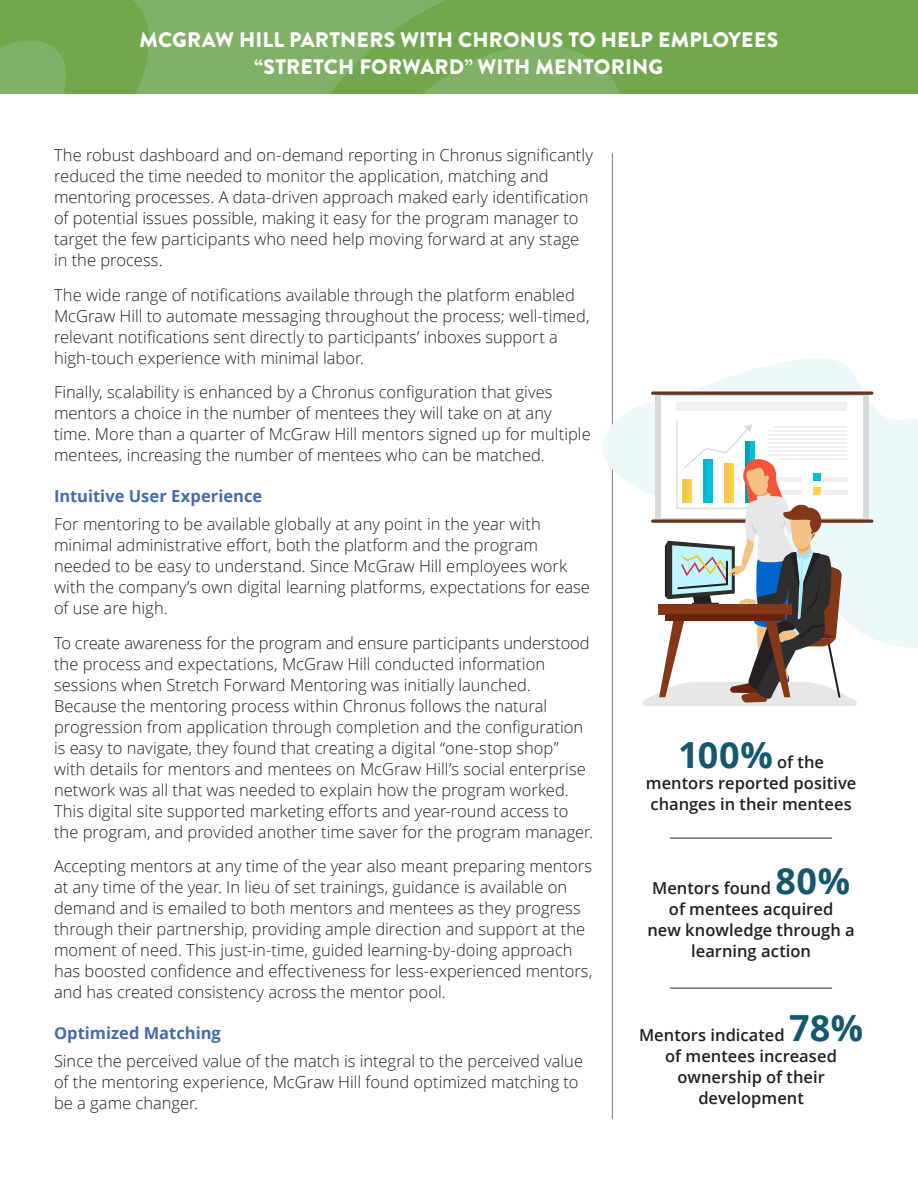
<style>
.page{position:relative;width:918px;height:1188px;background:#fff}
.page>*{position:absolute;margin:0;border:0;box-sizing:border-box;transform-origin:0 0}
.t1{font:900 21px/27px "Brandon Grotesque";letter-spacing:.01em;color:#fff;text-align:center}
.t2{font:300 16.5px/21px "Open Sans";color:#231f20}
.t3{font:600 16.5px/21px "Open Sans";color:#231f20;text-align:center}
.t4{font:700 16.5px "Open Sans";color:#436cab}
.s1{font-weight:700;font-size:36px;color:#14586f}
</style>
<div class="page">
<div style="left:0;top:0;width:918px;height:94px;background:#72a84d"></div>
<svg style="left:133px;top:0;width:486px;height:93px"></svg>
<svg style="left:0;top:41px;width:66px;height:52px;background:#7faf64"></svg>
<hr style="left:612px;top:153px;width:1px;height:966px;background:#79797a">
<hr style="left:670px;top:838px;width:162px;height:1px;background:#231f20">
<hr style="left:670px;top:988px;width:162px;height:1px;background:#231f20">
<svg style="left:603px;top:358px;width:315px;height:290px"></svg>
<svg style="left:656px;top:395px;width:213px;height:124px"></svg>
<div style="left:662px;top:397px;width:201px;height:121px;background:#fff"></div>
<div style="left:676px;top:402px;width:171px;height:8px;background:#f0f0f0"></div>
<svg style="left:651px;top:391px;width:222px;height:4px"></svg>
<svg style="left:651px;top:519px;width:222px;height:4px"></svg>
<svg style="left:641px;top:420px;width:217px;height:286px"></svg>
<p class="t1" style="left:140px;top:26px;width:640px">MCGRAW HILL PARTNERS WITH CHRONUS TO HELP EMPLOYEES “STRETCH FORWARD” WITH MENTORING</p>
<p class="t2" style="left:54px;top:144px;width:541px">The robust dashboard and on-demand reporting in Chronus significantly reduced the time needed to monitor the application, matching and mentoring processes. A data-driven approach maked early identification of potential issues possible, making it easy for the program manager to target the few participants who need help moving forward at any stage in the process.</p>
<p class="t2" style="left:54px;top:284px;width:537px">The wide range of notifications available through the platform enabled McGraw Hill to automate messaging throughout the process; well-timed, relevant notifications sent directly to participants’ inboxes support a high-touch experience with minimal labor.</p>
<p class="t2" style="left:54px;top:381px;width:538px">Finally, scalability is enhanced by a Chronus configuration that gives mentors a choice in the number of mentees they will take on at any time. More than a quarter of McGraw Hill mentors signed up for multiple mentees, increasing the number of mentees who can be matched.</p>
<p class="t4" style="left:54px;top:485px;width:210px">Intuitive User Experience</p>
<p class="t2" style="left:54px;top:513px;width:538px">For mentoring to be available globally at any point in the year with minimal administrative effort, both the platform and the program needed to be easy to understand. Since McGraw Hill employees work with the company’s own digital learning platforms, expectations for ease of use are high.</p>
<p class="t2" style="left:54px;top:632px;width:541px">To create awareness for the program and ensure participants understood the process and expectations, McGraw Hill conducted information sessions when Stretch Forward Mentoring was initially launched.<br>Because the mentoring process within Chronus follows the natural progression from application through completion and the configuration is easy to navigate, they found that creating a digital “one-stop shop” with details for mentors and mentees on McGraw Hill’s social enterprise network was all that was needed to explain how the program worked.<br>This digital site supported marketing efforts and year-round access to the program, and provided another time saver for the program manager.</p>
<p class="t2" style="left:54px;top:855px;width:540px">Accepting mentors at any time of the year also meant preparing mentors at any time of the year. In lieu of set trainings, guidance is available on demand and is emailed to both mentors and mentees as they progress through their partnership, providing ample direction and support at the moment of need. This just-in-time, guided learning-by-doing approach has boosted confidence and effectiveness for less-experienced mentors, and has created consistency across the mentor pool.</p>
<p class="t4" style="left:54px;top:1022px;width:168px">Optimized Matching</p>
<p class="t2" style="left:54px;top:1050px;width:531px">Since the perceived value of the match is integral to the perceived value of the mentoring experience, McGraw Hill found optimized matching to be a game changer.</p>
<p class="t3" style="left:646px;top:751px;width:212px"><span class="s1">100%</span> of the mentors reported positive changes in their mentees</p>
<p class="t3" style="left:647px;top:877px;width:209px">Mentors found <span class="s1">80% </span>of mentees acquired<br>new knowledge through a learning action</p>
<p class="t3" style="left:639px;top:1024px;width:226px">Mentors indicated <span class="s1">78% </span>of mentees increased ownership of their development</p>
</div>
